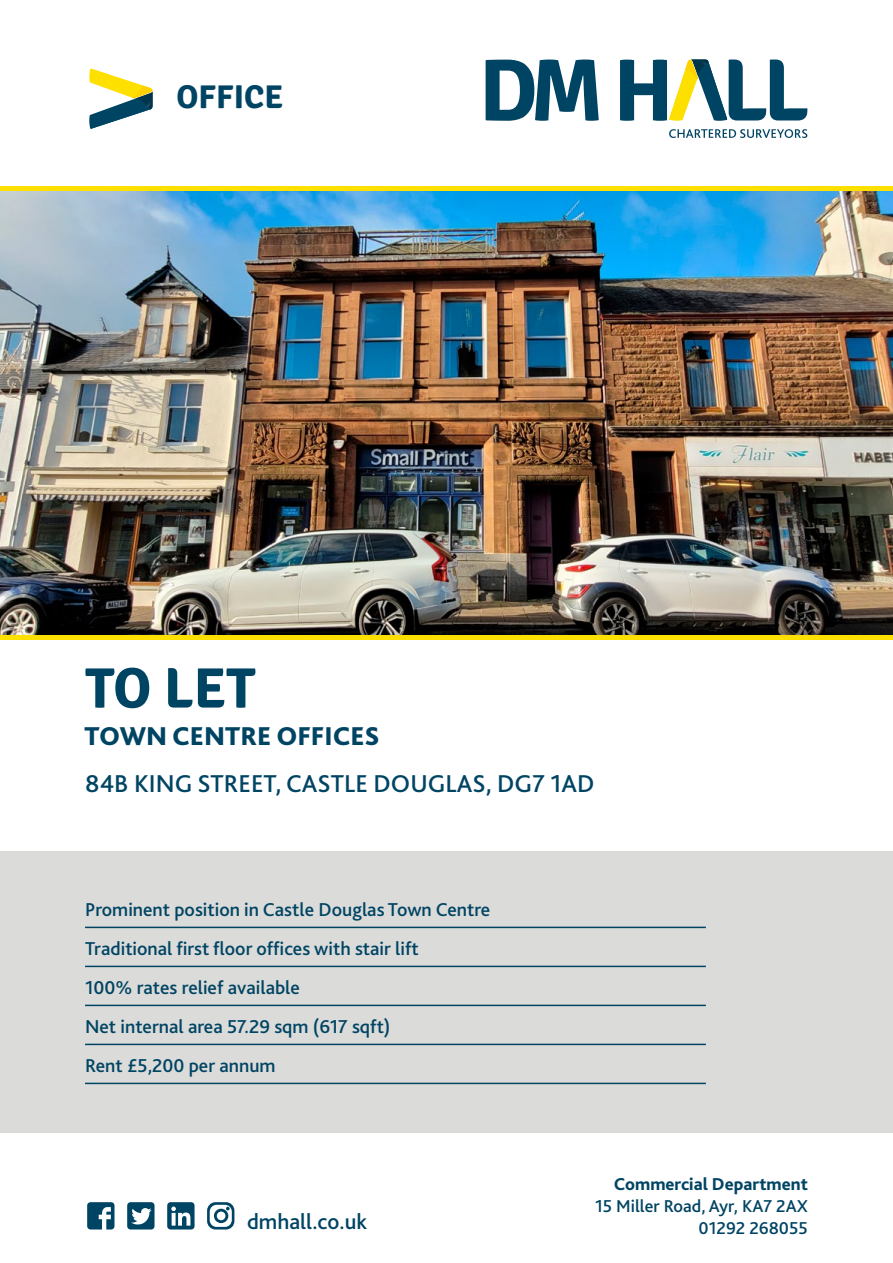
<style>
.page{position:relative;width:893px;height:1263px;background:#fff}
.page>*{position:absolute;margin:0;border:0;box-sizing:border-box;transform-origin:0 0}
.t1{font:700 57px "Signika";color:#004463}
.t2{font:700 33px "Signika";color:#004463}
.t3{font:800 27px "Bliss 2";color:#004463}
.t4{font:500 25.5px "Bliss 2";color:#004463}
.t5{font:500 22.5px "Bliss 2";color:#004463}
.t6{font:500 19.5px/39px "Bliss 2";color:#004463}
.t7{font:500 18px "Bliss 2";color:#004463}
.t8{font:800 18px "Bliss 2";color:#004463}
</style>
<div class="page">
<div style="left:0;top:851px;width:893px;height:281px;background:#dbdbd9"></div>
<div style="left:0;top:634px;width:893px;height:5px;background:#fddf00"></div>
<div style="left:0;top:187px;width:893px;height:5px;background:#fddf00"></div>
<img style="left:0;top:192px;width:893px;height:442px">
<svg style="left:486px;top:60px;width:113px;height:61px"></svg>
<svg style="left:669px;top:129px;width:138px;height:9px"></svg>
<svg style="left:620px;top:60px;width:187px;height:61px"></svg>
<svg style="left:89px;top:69px;width:64px;height:60px"></svg>
<svg style="left:87px;top:1202px;width:27px;height:27px"></svg>
<div style="left:127px;top:1202px;width:28px;height:27px;background:#004463;border-radius:3px"></div>
<svg style="left:131px;top:1208px;width:20px;height:16px"></svg>
<div style="left:167px;top:1202px;width:28px;height:27px;background:#004463;border-radius:3px"></div>
<svg style="left:171px;top:1206px;width:19px;height:19px"></svg>
<svg style="left:207px;top:1202px;width:27px;height:27px"></svg>
<hr style="left:85px;top:927px;width:621px;height:1px;background:#004463">
<hr style="left:85px;top:966px;width:621px;height:1px;background:#004463">
<hr style="left:85px;top:1005px;width:621px;height:1px;background:#004463">
<hr style="left:85px;top:1044px;width:621px;height:1px;background:#004463">
<hr style="left:85px;top:1083px;width:621px;height:1px;background:#004463">
<h2 class="t2" style="left:176px;top:77px;width:108px">OFFICE</h2>
<h1 class="t1" style="left:85px;top:654px;width:172px">TO LET</h1>
<h3 class="t3" style="left:84px;top:719px;width:297px">TOWN CENTRE OFFICES</h3>
<h3 class="t4" style="left:85px;top:768px;width:511px">84B KING STREET, CASTLE DOUGLAS, DG7 1AD</h3>
<p class="t6" style="left:85px;top:889px;width:407px">Prominent position in Castle Douglas Town Centre Traditional first floor offices with stair lift<br>100% rates relief available<br>Net internal area 57.29 sqm (617 sqft)<br>Rent £5,200 per annum</p>
<p class="t8" style="left:614px;top:1173px;width:195px">Commercial Department</p>
<p class="t7" style="left:595px;top:1195px;width:214px">15 Miller Road, Ayr, KA7 2AX</p>
<p class="t5" style="left:247px;top:1207px;width:122px">dmhall.co.uk</p>
<p class="t7" style="left:699px;top:1216px;width:111px">01292 268055</p>
</div>
